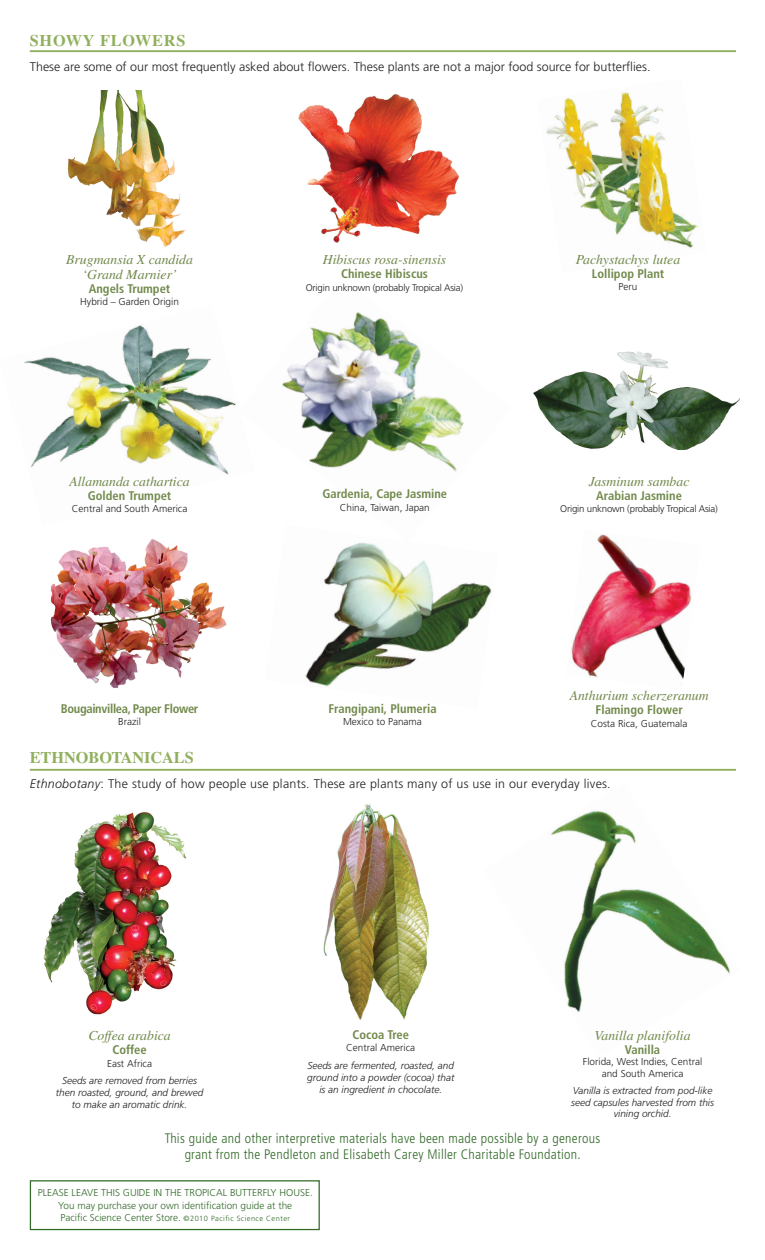
<style>
.page{position:relative;width:765px;height:1260px;background:#fff}
.page>*{position:absolute;margin:0;border:0;box-sizing:border-box;transform-origin:0 0}
.t1{font:700 16.25px "Times";letter-spacing:.05em;color:#91b05e}
.t2{font:italic 13.75px "Times";color:#71894b}
.t3{font:300 condensed 13.75px/16.5px "Frutiger";letter-spacing:.02em;color:#326929;text-align:center}
.t4{font:700 condensed 12.5px "Frutiger";color:#71894b}
.t5{font:300 12.5px "Frutiger";color:#231f20}
.t6{font:300 12.5px "Frutiger";letter-spacing:.02em;color:#231f20}
.t7{font:700 condensed 12.5px "Frutiger";letter-spacing:-.025em;color:#71894b}
.t8{font:italic 300 10px/12px "Frutiger";color:#231f20;text-align:center}
.t9{font:300 10px/11.2px "Frutiger";color:#231f20;text-align:center}
.t10{font:300 10px/12.5px "Frutiger";color:#326929;text-align:center}
.t11{font:300 9.75px "Frutiger";letter-spacing:-.02em;color:#231f20}
.t12{font:300 9.62px "Frutiger";letter-spacing:-.02em;color:#231f20}
.s1{font-style:italic}
.s2{font-size:7.5px}
</style>
<div class="page">
<img style="left:298px;top:94px;width:161px;height:149px">
<img style="left:282px;top:312px;width:182px;height:160px">
<img style="left:305px;top:542px;width:187px;height:145px">
<img style="left:323px;top:804px;width:106px;height:216px">
<img style="left:551px;top:811px;width:179px;height:201px">
<img style="left:43px;top:812px;width:144px;height:203px">
<img style="left:67px;top:90px;width:118px;height:157px">
<img style="left:24px;top:325px;width:212px;height:150px">
<img style="left:50px;top:539px;width:177px;height:150px">
<img style="left:546px;top:92px;width:152px;height:156px">
<img style="left:533px;top:351px;width:207px;height:100px">
<img style="left:571px;top:534px;width:121px;height:146px">
<hr style="left:30px;top:50px;width:706px;height:2px;background:#91b05e">
<hr style="left:30px;top:769px;width:706px;height:2px;background:#91b05e">
<div style="left:30px;top:1180px;width:290px;height:50px;border:1px solid #326929"></div>
<p class="t1" style="left:30px;top:30px;width:135px">SHOWY FLOWERS</p>
<p class="t5" style="left:30px;top:59px;width:622px">These are some of our most frequently asked about flowers. These plants are not a major food source for butterflies.</p>
<p class="t2" style="left:66px;top:252px;width:128px">Brugmansia X candida</p>
<p class="t2" style="left:83px;top:267px;width:96px">‘Grand Marnier’</p>
<p class="t4" style="left:89px;top:281px;width:83px">Angels Trumpet</p>
<p class="t9" style="left:80px;top:296px;width:100px">Hybrid – Garden Origin</p>
<p class="t2" style="left:323px;top:252px;width:125px">Hibiscus rosa-sinensis</p>
<p class="t4" style="left:341px;top:266px;width:88px">Chinese Hibiscus</p>
<p class="t12" style="left:306px;top:282px;width:159px">Origin unknown (probably Tropical Asia)</p>
<p class="t2" style="left:576px;top:252px;width:106px">Pachystachys lutea</p>
<p class="t4" style="left:592px;top:266px;width:74px">Lollipop Plant</p>
<p class="t9" style="left:619px;top:281px;width:20px">Peru</p>
<p class="t2" style="left:69px;top:474px;width:122px">Allamanda cathartica</p>
<p class="t4" style="left:88px;top:488px;width:85px">Golden Trumpet</p>
<p class="t9" style="left:72px;top:503px;width:117px">Central and South America</p>
<p class="t4" style="left:322px;top:486px;width:126px">Gardenia, Cape Jasmine</p>
<p class="t9" style="left:340px;top:502px;width:92px">China, Taiwan, Japan</p>
<p class="t2" style="left:589px;top:474px;width:102px">Jasminum sambac</p>
<p class="t4" style="left:596px;top:488px;width:87px">Arabian Jasmine</p>
<p class="t11" style="left:560px;top:503px;width:159px">Origin unknown (probably Tropical Asia)</p>
<p class="t7" style="left:61px;top:701px;width:139px">Bougainvillea, Paper Flower</p>
<p class="t9" style="left:118px;top:716px;width:24px">Brazil</p>
<p class="t4" style="left:328px;top:701px;width:110px">Frangipani, Plumeria</p>
<p class="t9" style="left:343px;top:716px;width:80px">Mexico to Panama</p>
<p class="t2" style="left:570px;top:688px;width:140px">Anthurium scherzeranum</p>
<p class="t4" style="left:596px;top:702px;width:89px">Flamingo Flower</p>
<p class="t9" style="left:591px;top:718px;width:98px">Costa Rica, Guatemala</p>
<p class="t1" style="left:30px;top:748px;width:82px">ETHNOBOTANICA</p>
<p class="t1" style="left:174px;top:748px;width:20px">LS</p>
<p class="t6" style="left:30px;top:777px;width:582px"><span class="s1">Ethnobotany</span>: The study of how people use plants. These are plants many of us use in our everyday lives.</p>
<p class="t2" style="left:88px;top:1028px;width:84px">Coffea arabica</p>
<p class="t4" style="left:112px;top:1042px;width:36px">Coffee</p>
<p class="t9" style="left:107px;top:1058px;width:46px">East Africa</p>
<p class="t8" style="left:56px;top:1075px;width:149px">Seeds are removed from berries then roasted, ground, and brewed to make an aromatic drink.</p>
<p class="t4" style="left:352px;top:1027px;width:58px">Cocoa Tree</p>
<p class="t9" style="left:346px;top:1042px;width:70px">Central America</p>
<p class="t8" style="left:307px;top:1059px;width:149px">Seeds are fermented, roasted, and ground into a powder (cocoa) that is an ingredient in chocolate.</p>
<p class="t2" style="left:595px;top:1028px;width:97px">Vanilla planifolia</p>
<p class="t4" style="left:625px;top:1042px;width:37px">Vanilla</p>
<p class="t9" style="left:583px;top:1057px;width:121px">Florida, West Indies, Central and South America</p>
<p class="t8" style="left:571px;top:1085px;width:144px;line-height:11.6px">Vanilla is extracted from pod-like seed capsules harvested from this vining orchid.</p>
<p class="t3" style="left:165px;top:1130px;width:437px">This guide and other interpretive materials have been made possible by a generous grant from the Pendleton and Elisabeth Carey Miller Charitable Foundation.</p>
<p class="t10" style="left:38px;top:1187px;width:277px">PLEASE LEAVE THIS GUIDE IN THE TROPICAL BUTTERFLY HOUSE.<br>You may purchase your own identification guide at the<br>Pacific Science Center Store. <span class="s2">©2010 Pacific Science Center</span></p>
</div>
